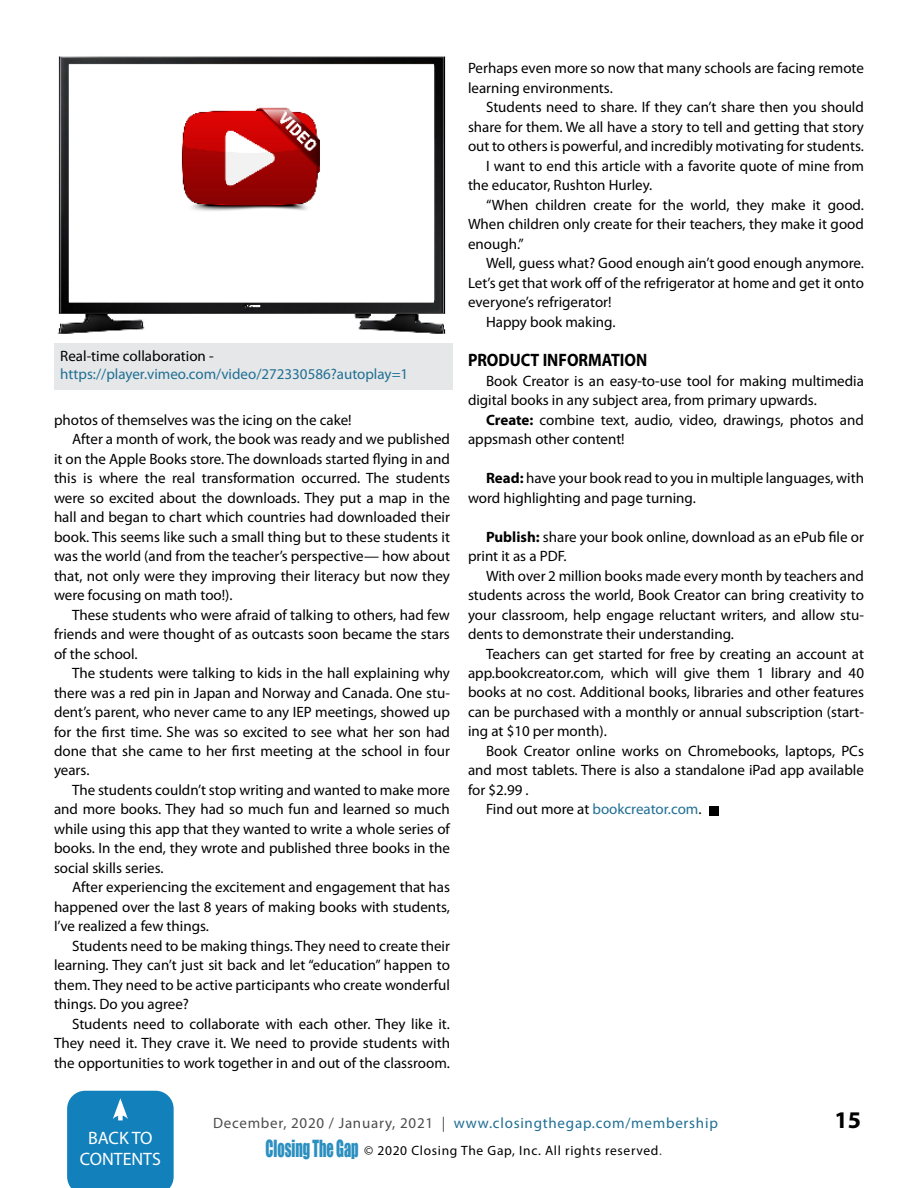
<style>
.page{position:relative;width:918px;height:1188px;background:#fff}
.page>*{position:absolute;margin:0;border:0;box-sizing:border-box;transform-origin:0 0}
.t1{font:700 24px "Myriad";color:#000}
.t2{font:700 18px "Myriad";color:#000;scale:.9 1}
.t3{font:18px/21px "Myriad";color:#fff;text-align:center}
.t4{font:15px/19.5px "Myriad Pro";color:#000}
.t5{font:15px "Myriad Pro";color:#206f94}
.t6{font:15px "Myriad Pro";letter-spacing:.05em;color:#206f94}
.t7{font:13.5px "Myriad Pro";letter-spacing:.05em;color:#000}
.s1{font-weight:700}
.s2{color:#000}
.s3{color:#4d4d4f}
.s4{font-family:"Myriad";color:#4d4d4f}
.s5{font-family:"Impact";font-size:21.75px;color:#2b8fbf}
</style>
<div class="page">
<div style="left:67px;top:1091px;width:107px;height:97px;background:#1280bb"></div>
<div style="left:709px;top:806px;width:10px;height:10px;background:#000"></div>
<img style="left:57px;top:56px;width:389px;height:278px">
<div style="left:54px;top:343px;width:398px;height:47px;background:#e6e7e8"></div>
<p class="t4" style="left:60px;top:346px;width:155px">Real-time collaboration -</p>
<p class="t5" style="left:60px;top:364px;width:350px">https://player.vimeo.com/video/272330586?autoplay=1</p>
<p class="t4" style="left:54px;top:409px;width:299px">photos of themselves was the icing on the cake!</p>
<p class="t4" style="left:72px;top:429px;width:380px">After a month of work, the book was ready and we published</p>
<p class="t4" style="left:54px;top:448px;width:397px">it on the Apple Books store. The downloads started flying in and</p>
<p class="t4" style="left:54px;top:468px;width:398px">this is where the real transformation occurred. The students</p>
<p class="t4" style="left:54px;top:487px;width:397px">were so excited about the downloads. They put a map in the</p>
<p class="t4" style="left:54px;top:507px;width:398px">hall and began to chart which countries had downloaded their</p>
<p class="t4" style="left:54px;top:526px;width:398px">book. This seems like such a small thing but to these students it</p>
<p class="t4" style="left:54px;top:546px;width:397px">was the world (and from the teacher’s perspective— how about</p>
<p class="t4" style="left:54px;top:565px;width:397px">that, not only were they improving their literacy but now they</p>
<p class="t4" style="left:54px;top:585px;width:180px">were focusing on math too!).</p>
<p class="t4" style="left:72px;top:604px;width:379px">These students who were afraid of talking to others, had few</p>
<p class="t4" style="left:54px;top:624px;width:397px">friends and were thought of as outcasts soon became the stars</p>
<p class="t4" style="left:54px;top:643px;width:85px">of the school.</p>
<p class="t4" style="left:72px;top:663px;width:379px">The students were talking to kids in the hall explaining why</p>
<p class="t4" style="left:54px;top:682px;width:397px">there was a red pin in Japan and Norway and Canada. One stu-</p>
<p class="t4" style="left:54px;top:702px;width:397px">dent’s parent, who never came to any IEP meetings, showed up</p>
<p class="t4" style="left:54px;top:721px;width:398px">for the first time. She was so excited to see what her son had</p>
<p class="t4" style="left:54px;top:741px;width:397px">done that she came to her first meeting at the school in four</p>
<p class="t4" style="left:54px;top:760px;width:37px">years.</p>
<p class="t4" style="left:72px;top:780px;width:380px">The students couldn’t stop writing and wanted to make more</p>
<p class="t4" style="left:54px;top:799px;width:397px">and more books. They had so much fun and learned so much</p>
<p class="t4" style="left:54px;top:819px;width:397px">while using this app that they wanted to write a whole series of</p>
<p class="t4" style="left:54px;top:838px;width:397px">books. In the end, they wrote and published three books in the</p>
<p class="t4" style="left:54px;top:858px;width:111px">social skills series.</p>
<p class="t4" style="left:72px;top:877px;width:380px">After experiencing the excitement and engagement that has</p>
<p class="t4" style="left:54px;top:897px;width:397px">happened over the last 8 years of making books with students,</p>
<p class="t4" style="left:54px;top:916px;width:157px">I’ve realized a few things.</p>
<p class="t4" style="left:72px;top:936px;width:380px">Students need to be making things. They need to create their</p>
<p class="t4" style="left:54px;top:955px;width:397px">learning. They can’t just sit back and let “education” happen to</p>
<p class="t4" style="left:54px;top:975px;width:397px">them. They need to be active participants who create wonderful</p>
<p class="t4" style="left:54px;top:994px;width:137px">things. Do you agree?</p>
<p class="t4" style="left:72px;top:1014px;width:379px">Students need to collaborate with each other. They like it.</p>
<p class="t4" style="left:54px;top:1033px;width:398px">They need it. They crave it. We need to provide students with</p>
<p class="t4" style="left:54px;top:1053px;width:397px">the opportunities to work together in and out of the classroom.</p>
<p class="t4" style="left:468px;top:58px;width:397px">Perhaps even more so now that many schools are facing remote learning environments.</p>
<p class="t4" style="left:486px;top:97px;width:379px">Students need to share. If they can’t share then you should</p>
<p class="t4" style="left:468px;top:117px;width:398px">share for them. We all have a story to tell and getting that story</p>
<p class="t4" style="left:468px;top:136px;width:397px">out to others is powerful, and incredibly motivating for students.</p>
<p class="t4" style="left:486px;top:156px;width:380px">I want to end this article with a favorite quote of mine from</p>
<p class="t4" style="left:468px;top:175px;width:186px">the educator, Rushton Hurley.</p>
<p class="t4" style="left:486px;top:195px;width:379px">“When children create for the world, they make it good.</p>
<p class="t4" style="left:468px;top:214px;width:397px">When children only create for their teachers, they make it good</p>
<p class="t4" style="left:468px;top:234px;width:57px">enough.”</p>
<p class="t4" style="left:486px;top:253px;width:379px">Well, guess what? Good enough ain’t good enough anymore.</p>
<p class="t4" style="left:468px;top:273px;width:398px">Let’s get that work off of the refrigerator at home and get it onto</p>
<p class="t4" style="left:468px;top:292px;width:145px">everyone’s refrigerator!</p>
<p class="t4" style="left:486px;top:312px;width:131px">Happy book making.</p>
<p class="t2" style="left:468px;top:351px;width:201px">PRODUCT INFORMATION</p>
<p class="t4" style="left:468px;top:370px;width:397px;text-indent:18px">Book Creator is an easy-to-use tool for making multimedia digital books in any subject area, from primary upwards.</p>
<p class="t4" style="left:468px;top:409px;width:397px;text-indent:18px"><span class="s1">Create:</span> combine text, audio, video, drawings, photos and appsmash other content!</p>
<p class="t4" style="left:468px;top:468px;width:398px;text-indent:18px"><span class="s1">Read:</span> have your book read to you in multiple languages, with word highlighting and page turning.</p>
<p class="t4" style="left:468px;top:526px;width:397px;text-indent:18px"><span class="s1">Publish:</span> share your book online, download as an ePub file or print it as a PDF.</p>
<p class="t4" style="left:468px;top:565px;width:398px;text-align:justify;text-indent:18px">With over 2 million books made every month by teachers and students across the world, Book Creator can bring creativity to your classroom, help engage reluctant writers, and allow stu&shy;dents to demonstrate their understanding.</p>
<p class="t4" style="left:468px;top:643px;width:398px;text-align:justify;text-indent:18px">Teachers can get started for free by creating an account at app.bookcreator.com, which will give them 1 library and 40 books at no cost. Additional books, libraries and other features can be purchased with a monthly or annual subscription (start&shy;ing at $10 per month).</p>
<p class="t4" style="left:486px;top:741px;width:379px">Book Creator online works on Chromebooks, laptops, PCs</p>
<p class="t4" style="left:468px;top:760px;width:397px">and most tablets. There is also a standalone iPad app available</p>
<p class="t4" style="left:468px;top:780px;width:62px">for $2.99 .</p>
<p class="t5" style="left:486px;top:800px;width:217px"><span class="s2">Find out more at</span> bookcreator.com<span class="s2">.</span></p>
<p class="t3" style="left:80px;top:1129px;width:83px">BACK TO<br>CONTENTS</p>
<p class="t6" style="left:213px;top:1113px;width:506px"><span class="s3">December, 2020 / January, 2021</span> <span class="s4">|</span> www.closingthegap.com/membership</p>
<h1 class="t1" style="left:834px;top:1107px;width:28px">15</h1>
<p class="t7" style="left:266px;top:1142px;width:398px"><span class="s5">ClosingTheGap</span> © 2020 Closing The Gap, Inc. All rights reserved<span class="s3">.</span></p>
</div>
